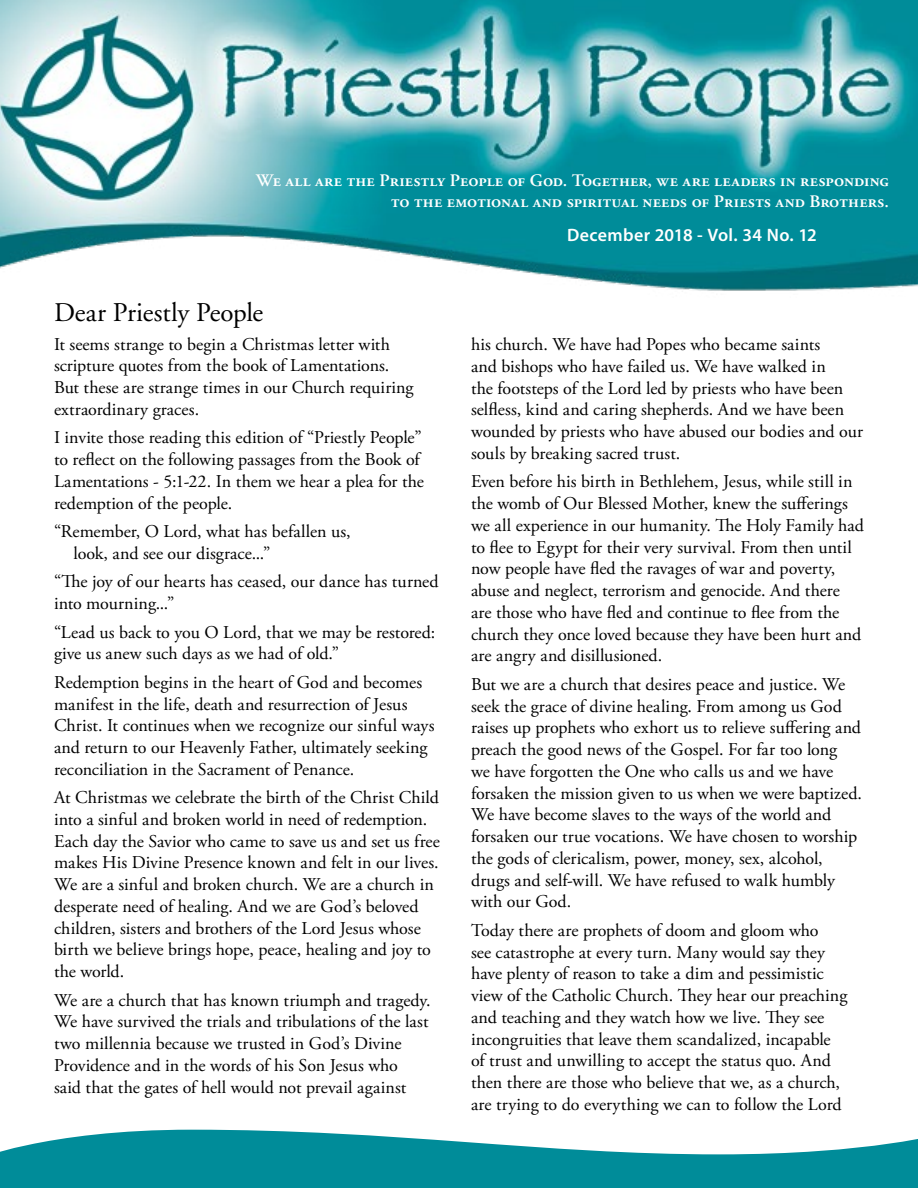
<style>
.page{position:relative;width:918px;height:1188px;background:#fff}
.page>*{position:absolute;margin:0;border:0;box-sizing:border-box;transform-origin:0 0}
.t1{font:27px "Adobe Garamond";letter-spacing:-.005em;color:#000}
.t2{font:18px/21.8px "Adobe Garamond Pro";color:#000}
.t3{font:600 18px "Myriad Pro";letter-spacing:.02em;color:#fff}
.t4{font:17.55px/21px "Adobe Garamond Semibold SC";letter-spacing:.01em;color:#fff;text-align:right}
</style>
<div class="page">
<img style="left:0;top:0;width:918px;height:291px">
<svg style="left:0;top:1130px;width:918px;height:58px;fill:#008c99"></svg>
<p class="t4" style="left:256px;top:170px;width:634px">We all are the Priestly People of God. Together, we are leaders in responding to the emotional and spiritual needs of Priests and Brothers.</p>
<h1 class="t1" style="left:54px;top:298px;width:211px">Dear Priestly People</h1>
<p class="t2" style="left:54px;top:334px;width:361px">It seems strange to begin a Christmas letter with scripture quotes from the book of Lamentations.<br>But these are strange times in our Church requiring extraordinary graces.</p>
<p class="t2" style="left:54px;top:427px;width:372px">I invite those reading this edition of “Priestly People” to reflect on the following passages from the Book of Lamentations - 5:1-22. In them we hear a plea for the redemption of the people.</p>
<p class="t2" style="left:73px;top:521px;width:279px;text-indent:-19px">“Remember, O Lord, what has befallen us, look, and see our disgrace...”</p>
<p class="t2" style="left:54px;top:571px;width:386px">“The joy of our hearts has ceased, our dance has turned into mourning...”</p>
<p class="t2" style="left:54px;top:622px;width:383px">“Lead us back to you O Lord, that we may be restored: give us anew such days as we had of old.”</p>
<p class="t2" style="left:54px;top:672px;width:382px">Redemption begins in the heart of God and becomes manifest in the life, death and resurrection of Jesus Christ. It continues when we recognize our sinful ways and return to our Heavenly Father, ultimately seeking reconciliation in the Sacrament of Penance.</p>
<p class="t2" style="left:54px;top:787px;width:387px">At Christmas we celebrate the birth of the Christ Child into a sinful and broken world in need of redemption.<br>Each day the Savior who came to save us and set us free makes His Divine Presence known and felt in our lives.<br>We are a sinful and broken church. We are a church in desperate need of healing. And we are God’s beloved children, sisters and brothers of the Lord Jesus whose birth we believe brings hope, peace, healing and joy to the world.</p>
<p class="t2" style="left:54px;top:990px;width:378px">We are a church that has known triumph and tragedy.<br>We have survived the trials and tribulations of the last two millennia because we trusted in God’s Divine Providence and in the words of his Son Jesus who<br>said that the gates of hell would not prevail against</p>
<p class="t3" style="left:567px;top:224px;width:251px">December 2018 - Vol. 34 No. 12</p>
<p class="t2" style="left:471px;top:334px;width:394px">his church. We have had Popes who became saints<br>and bishops who have failed us. We have walked in<br>the footsteps of the Lord led by priests who have been selfless, kind and caring shepherds. And we have been wounded by priests who have abused our bodies and our souls by breaking sacred trust.</p>
<p class="t2" style="left:471px;top:472px;width:395px">Even before his birth in Bethlehem, Jesus, while still in the womb of Our Blessed Mother, knew the sufferings we all experience in our humanity. The Holy Family had to flee to Egypt for their very survival. From then until now people have fled the ravages of war and poverty, abuse and neglect, terrorism and genocide. And there are those who have fled and continue to flee from the church they once loved because they have been hurt and are angry and disillusioned.</p>
<p class="t2" style="left:471px;top:674px;width:393px">But we are a church that desires peace and justice. We seek the grace of divine healing. From among us God raises up prophets who exhort us to relieve suffering and preach the good news of the Gospel. For far too long<br>we have forgotten the One who calls us and we have forsaken the mission given to us when we were baptized.<br>We have become slaves to the ways of the world and forsaken our true vocations. We have chosen to worship the gods of clericalism, power, money, sex, alcohol, drugs and self-will. We have refused to walk humbly with our God.</p>
<p class="t2" style="left:471px;top:920px;width:378px">Today there are prophets of doom and gloom who<br>see catastrophe at every turn. Many would say they have plenty of reason to take a dim and pessimistic view of the Catholic Church. They hear our preaching and teaching and they watch how we live. They see incongruities that leave them scandalized, incapable of trust and unwilling to accept the status quo. And then there are those who believe that we, as a church, are trying to do everything we can to follow the Lord</p>
</div>
